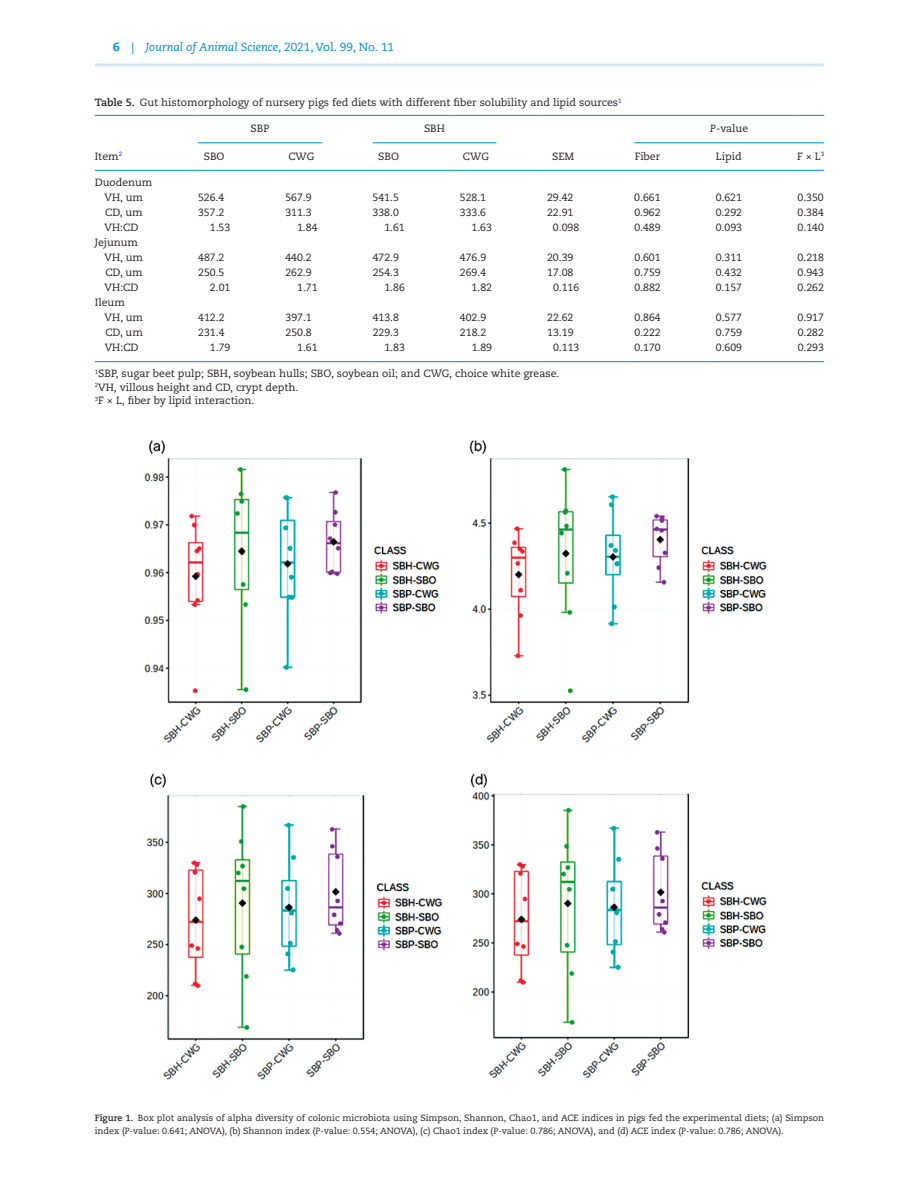
<style>
.page{position:relative;width:919px;height:1187px;background:#fff}
.page>*{position:absolute;margin:0;border:0;box-sizing:border-box;transform-origin:0 0}
.t1{font:italic 11.7px "Caecilia LT Std";color:#0089cf}
.t2{font:10.5px/15px "Caecilia LT Std";color:#231f20}
.t3{font:9px/13.5px "Caecilia LT Std";color:#231f20}
.s1{font-weight:800;font-style:normal}
.s2{font-style:normal}
.s3{font-weight:700}
.s4{font-style:italic}
.s5{font-family:"Gandhari Unicode"}
</style>
<div class="page">
<hr style="left:95px;top:63px;width:729px;height:3px;background:#d4e6f6">
<img style="left:144px;top:440px;width:623px;height:640px">
<hr style="left:95px;top:115px;width:99px;height:1px;background:#0089cf">
<hr style="left:194px;top:115px;width:87px;height:1px;background:#0089cf">
<hr style="left:281px;top:115px;width:87px;height:1px;background:#0089cf">
<hr style="left:368px;top:115px;width:87px;height:1px;background:#0089cf">
<hr style="left:455px;top:115px;width:87px;height:1px;background:#0089cf">
<hr style="left:542px;top:115px;width:87px;height:1px;background:#0089cf">
<hr style="left:629px;top:115px;width:82px;height:1px;background:#0089cf">
<hr style="left:711px;top:115px;width:81px;height:1px;background:#0089cf">
<hr style="left:792px;top:115px;width:32px;height:1px;background:#0089cf">
<hr style="left:95px;top:170px;width:99px;height:1px;background:#0089cf">
<hr style="left:194px;top:170px;width:87px;height:1px;background:#0089cf">
<hr style="left:281px;top:170px;width:87px;height:1px;background:#0089cf">
<hr style="left:368px;top:170px;width:87px;height:1px;background:#0089cf">
<hr style="left:455px;top:170px;width:87px;height:1px;background:#0089cf">
<hr style="left:542px;top:170px;width:87px;height:1px;background:#0089cf">
<hr style="left:629px;top:170px;width:82px;height:1px;background:#0089cf">
<hr style="left:711px;top:170px;width:81px;height:1px;background:#0089cf">
<hr style="left:792px;top:170px;width:32px;height:1px;background:#0089cf">
<hr style="left:95px;top:361px;width:99px;height:1px;background:#0089cf">
<hr style="left:194px;top:361px;width:87px;height:1px;background:#0089cf">
<hr style="left:281px;top:361px;width:87px;height:1px;background:#0089cf">
<hr style="left:368px;top:361px;width:87px;height:1px;background:#0089cf">
<hr style="left:455px;top:361px;width:87px;height:1px;background:#0089cf">
<hr style="left:542px;top:361px;width:87px;height:1px;background:#0089cf">
<hr style="left:629px;top:361px;width:82px;height:1px;background:#0089cf">
<hr style="left:711px;top:361px;width:81px;height:1px;background:#0089cf">
<hr style="left:792px;top:361px;width:32px;height:1px;background:#0089cf">
<hr style="left:198px;top:142px;width:124px;height:1px;background:#0089cf">
<hr style="left:372px;top:142px;width:124px;height:1px;background:#0089cf">
<hr style="left:634px;top:142px;width:190px;height:1px;background:#0089cf">
<p class="t1" style="left:113px;top:41px;width:283px"><span class="s1">6</span> <span class="s2">|</span> Journal of Animal Science<span class="s2">, 2021, Vol. 99, No. 11</span></p>
<p class="t2" style="left:95px;top:95px;width:528px"><span class="s3">Table 5.</span> Gut histomorphology of nursery pigs fed diets with different fiber solubility and lipid sources<sup>1</sup></p>
<p class="t2" style="left:250px;top:121px;width:20px">SBP</p>
<p class="t2" style="left:424px;top:121px;width:23px">SBH</p>
<p class="t2" style="left:710px;top:121px;width:39px"><span class="s4">P</span>-value</p>
<p class="t2" style="left:95px;top:149px;width:29px">Item<sup>2</sup></p>
<p class="t2" style="left:95px;top:175px;width:59px;text-align:center">Duodenum<br>VH, um</p>
<p class="t2" style="left:204px;top:149px;width:22px">SBO</p>
<p class="t2" style="left:288px;top:149px;width:28px">CWG</p>
<p class="t2" style="left:378px;top:149px;width:22px">SBO</p>
<p class="t2" style="left:463px;top:149px;width:28px">CWG</p>
<p class="t2" style="left:634px;top:149px;width:27px">Fiber</p>
<p class="t2" style="left:716px;top:149px;width:27px">Lipid</p>
<p class="t2" style="left:797px;top:149px;width:29px">F <span class="s5">×</span> L<sup>3</sup></p>
<p class="t2" style="left:552px;top:149px;width:23px">SEM</p>
<p class="t2" style="left:198px;top:190px;width:28px">526.4</p>
<p class="t2" style="left:285px;top:190px;width:28px">567.9</p>
<p class="t2" style="left:372px;top:190px;width:28px">541.5</p>
<p class="t2" style="left:460px;top:190px;width:28px">528.1</p>
<p class="t2" style="left:547px;top:190px;width:28px">29.42</p>
<p class="t2" style="left:634px;top:190px;width:28px">0.661</p>
<p class="t2" style="left:715px;top:190px;width:28px">0.621</p>
<p class="t2" style="left:797px;top:190px;width:28px">0.350</p>
<p class="t2" style="left:105px;top:205px;width:39px">CD, um</p>
<p class="t2" style="left:198px;top:205px;width:28px">357.2</p>
<p class="t2" style="left:285px;top:205px;width:28px">311.3</p>
<p class="t2" style="left:372px;top:205px;width:28px">338.0</p>
<p class="t2" style="left:460px;top:205px;width:28px">333.6</p>
<p class="t2" style="left:547px;top:205px;width:28px">22.91</p>
<p class="t2" style="left:634px;top:205px;width:28px">0.962</p>
<p class="t2" style="left:715px;top:205px;width:28px">0.292</p>
<p class="t2" style="left:797px;top:205px;width:28px">0.384</p>
<p class="t2" style="left:104px;top:220px;width:35px">VH:CD</p>
<p class="t2" style="left:210px;top:220px;width:22px">1.53</p>
<p class="t2" style="left:297px;top:220px;width:22px">1.84</p>
<p class="t2" style="left:384px;top:220px;width:22px">1.61</p>
<p class="t2" style="left:471px;top:220px;width:22px">1.63</p>
<p class="t2" style="left:553px;top:220px;width:28px">0.098</p>
<p class="t2" style="left:634px;top:220px;width:28px">0.489</p>
<p class="t2" style="left:715px;top:220px;width:28px">0.093</p>
<p class="t2" style="left:797px;top:220px;width:28px">0.140</p>
<p class="t2" style="left:104px;top:235px;width:40px;text-indent:-10px">Jejunum<br>VH, um</p>
<p class="t2" style="left:198px;top:250px;width:28px">487.2</p>
<p class="t2" style="left:285px;top:250px;width:28px">440.2</p>
<p class="t2" style="left:372px;top:250px;width:28px">472.9</p>
<p class="t2" style="left:460px;top:250px;width:28px">476.9</p>
<p class="t2" style="left:547px;top:250px;width:28px">20.39</p>
<p class="t2" style="left:634px;top:250px;width:28px">0.601</p>
<p class="t2" style="left:715px;top:250px;width:28px">0.311</p>
<p class="t2" style="left:797px;top:250px;width:28px">0.218</p>
<p class="t2" style="left:105px;top:265px;width:39px">CD, um</p>
<p class="t2" style="left:198px;top:265px;width:28px">250.5</p>
<p class="t2" style="left:285px;top:265px;width:28px">262.9</p>
<p class="t2" style="left:372px;top:265px;width:28px">254.3</p>
<p class="t2" style="left:460px;top:265px;width:28px">269.4</p>
<p class="t2" style="left:547px;top:265px;width:28px">17.08</p>
<p class="t2" style="left:634px;top:265px;width:28px">0.759</p>
<p class="t2" style="left:715px;top:265px;width:28px">0.432</p>
<p class="t2" style="left:797px;top:265px;width:28px">0.943</p>
<p class="t2" style="left:105px;top:280px;width:35px">VH:CD</p>
<p class="t2" style="left:210px;top:280px;width:22px">2.01</p>
<p class="t2" style="left:297px;top:280px;width:22px">1.71</p>
<p class="t2" style="left:384px;top:280px;width:22px">1.86</p>
<p class="t2" style="left:471px;top:280px;width:22px">1.82</p>
<p class="t2" style="left:553px;top:280px;width:28px">0.116</p>
<p class="t2" style="left:634px;top:280px;width:28px">0.882</p>
<p class="t2" style="left:715px;top:280px;width:28px">0.157</p>
<p class="t2" style="left:797px;top:280px;width:28px">0.262</p>
<p class="t2" style="left:105px;top:295px;width:40px;text-indent:-10px">Ileum<br>VH, um</p>
<p class="t2" style="left:198px;top:310px;width:28px">412.2</p>
<p class="t2" style="left:285px;top:310px;width:28px">397.1</p>
<p class="t2" style="left:373px;top:310px;width:28px">413.8</p>
<p class="t2" style="left:460px;top:310px;width:28px">402.9</p>
<p class="t2" style="left:547px;top:310px;width:28px">22.62</p>
<p class="t2" style="left:634px;top:310px;width:28px">0.864</p>
<p class="t2" style="left:715px;top:310px;width:28px">0.577</p>
<p class="t2" style="left:797px;top:310px;width:28px">0.917</p>
<p class="t2" style="left:105px;top:325px;width:39px">CD, um</p>
<p class="t2" style="left:198px;top:325px;width:28px">231.4</p>
<p class="t2" style="left:285px;top:325px;width:28px">250.8</p>
<p class="t2" style="left:373px;top:325px;width:28px">229.3</p>
<p class="t2" style="left:460px;top:325px;width:28px">218.2</p>
<p class="t2" style="left:547px;top:325px;width:28px">13.19</p>
<p class="t2" style="left:634px;top:325px;width:28px">0.222</p>
<p class="t2" style="left:715px;top:325px;width:28px">0.759</p>
<p class="t2" style="left:797px;top:325px;width:28px">0.282</p>
<p class="t2" style="left:105px;top:340px;width:35px">VH:CD</p>
<p class="t2" style="left:210px;top:340px;width:22px">1.79</p>
<p class="t2" style="left:297px;top:340px;width:22px">1.61</p>
<p class="t2" style="left:384px;top:340px;width:22px">1.83</p>
<p class="t2" style="left:471px;top:340px;width:22px">1.89</p>
<p class="t2" style="left:553px;top:340px;width:28px">0.113</p>
<p class="t2" style="left:634px;top:340px;width:28px">0.170</p>
<p class="t2" style="left:715px;top:340px;width:28px">0.609</p>
<p class="t2" style="left:797px;top:340px;width:28px">0.293</p>
<p class="t2" style="left:95px;top:367px;width:466px;line-height:13.5px"><sup>1</sup>SBP, sugar beet pulp; SBH, soybean hulls; SBO, soybean oil; and CWG, choice white grease.<br><sup>2</sup>VH, villous height and CD, crypt depth.<br><sup>3</sup>F <span class="s5">×</span> L, fiber by lipid interaction.</p>
<p class="t3" style="left:95px;top:1111px;width:731px"><span class="s3">Figure 1.</span> Box plot analysis of alpha diversity of colonic microbiota using Simpson, Shannon, Chao1, and ACE indices in pigs fed the experimental diets; (a) Simpson index (<span class="s4">P-</span>value: 0.641; ANOVA), (b) Shannon index (<span class="s4">P-</span>value: 0.554; ANOVA), (c) Chao1 index (<span class="s4">P-</span>value: 0.786; ANOVA), and (d) ACE index (<span class="s4">P-</span>value: 0.786; ANOVA).</p>
</div>
